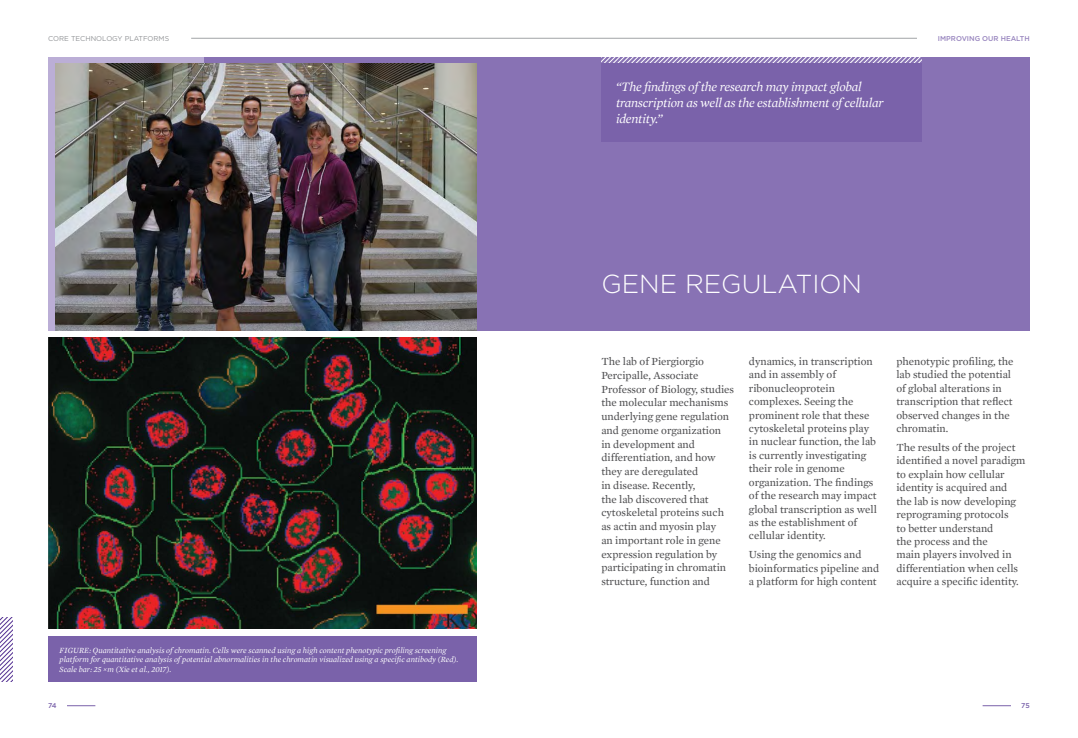
<style>
.page{position:relative;width:1078px;height:738px;background:#fff}
.page>*{position:absolute;margin:0;border:0;box-sizing:border-box;transform-origin:0 0}
.ch2_-_Title{font:300 26px "Gotham";color:#fff}
.ch2_-_Quotes{font:italic 13px/15.6px "Mercury Text G1";letter-spacing:-.02em;color:#fff}
.ch2_-_Body{font:11px/13.4px "Mercury Text G2";color:#4d4d4f}
.ch2_-_Figures{font:italic 8px/9.6px "Mercury Text G1";color:#fff}
.t1{font:7px "Gotham";color:#919396}
.Top_Pages_-_Section{font:500 7px "Gotham";color:#9784be}
.Names{font:500 7px "Gotham";color:#7a62aa}
</style>
<div class="page">
<img style="left:48px;top:337px;width:428px;height:291px">
<div style="left:48px;top:57px;width:981px;height:273px;background:#8872b4"></div>
<div style="left:48px;top:57px;width:156px;height:273px;background:#bbaed6"></div>
<svg style="left:601px;top:57px;width:320px;height:7px"></svg>
<div style="left:601px;top:64px;width:320px;height:78px;background:#7a62aa"></div>
<img style="left:55px;top:64px;width:421px;height:266px">
<div style="left:48px;top:635px;width:428px;height:45px;background:#7a62aa"></div>
<svg style="left:0;top:617px;width:12px;height:63px"></svg>
<hr style="left:191px;top:38px;width:725px;height:1px;background:#a2a4a7">
<p class="t1" style="left:48px;top:34px;width:122px">CORE TECHNOLOGY PLATFORMS</p>
<p class="Top_Pages_-_Section" style="left:937px;top:34px;width:9px">IMPRO</p>
<p class="Top_Pages_-_Section" style="left:961px;top:34px;width:11px">VING</p>
<p class="Top_Pages_-_Section" style="left:982px;top:34px;width:28px">OUR HEALTH</p>
<p class="ch2_-_Quotes" style="left:616px;top:79px;width:269px">“The findings of the research may impact global transcription as well as the establishment of cellular identity.”</p>
<p class="ch2_-_Figures" style="left:60px;top:644px;width:400px">FIGURE: Quantitative analysis of chromatin. Cells were scanned using a high content phenotypic profiling screening platform for quantitative analysis of potential abnormalities in the chromatin visualized using a specific antibody (Red).<br>Scale bar: 25 μm (Xie et al., 2017).</p>
<p class="ch2_-_Title" style="left:601px;top:267px;width:262px">GENE REGULATION</p>
<p class="ch2_-_Body" style="left:601px;top:354px;width:134px;line-height:13.7px">The lab of Piergiorgio<br>Percipalle, Associate<br>Professor of Biology, studies the molecular mechanisms underlying gene regulation and genome organization<br>in development and differentiation, and how they are deregulated<br>in disease. Recently,<br>the lab discovered that cytoskeletal proteins such as actin and myosin play<br>an important role in gene expression regulation by participating in chromatin structure, function and</p>
<p class="ch2_-_Body" style="left:748px;top:354px;width:129px">dynamics, in transcription and in assembly of ribonucleoprotein complexes. Seeing the prominent role that these cytoskeletal proteins play in nuclear function, the lab is currently investigating their role in genome organization. The findings of the research may impact global transcription as well as the establishment of cellular identity.</p>
<p class="ch2_-_Body" style="left:748px;top:547px;width:132px">Using the genomics and bioinformatics pipeline and a platform for high content</p>
<p class="ch2_-_Body" style="left:896px;top:354px;width:118px">phenotypic profiling, the lab studied the potential of global alterations in transcription that reflect observed changes in the chromatin.</p>
<p class="ch2_-_Body" style="left:896px;top:440px;width:130px">The results of the project identified a novel paradigm to explain how cellular identity is acquired and the lab is now developing reprograming protocols<br>to better understand<br>the process and the<br>main players involved in differentiation when cells acquire a specific identity.</p>
<p class="Names" style="left:48px;top:700px;width:10px">74</p>
<p class="Names" style="left:1021px;top:700px;width:10px">75</p>
</div>
